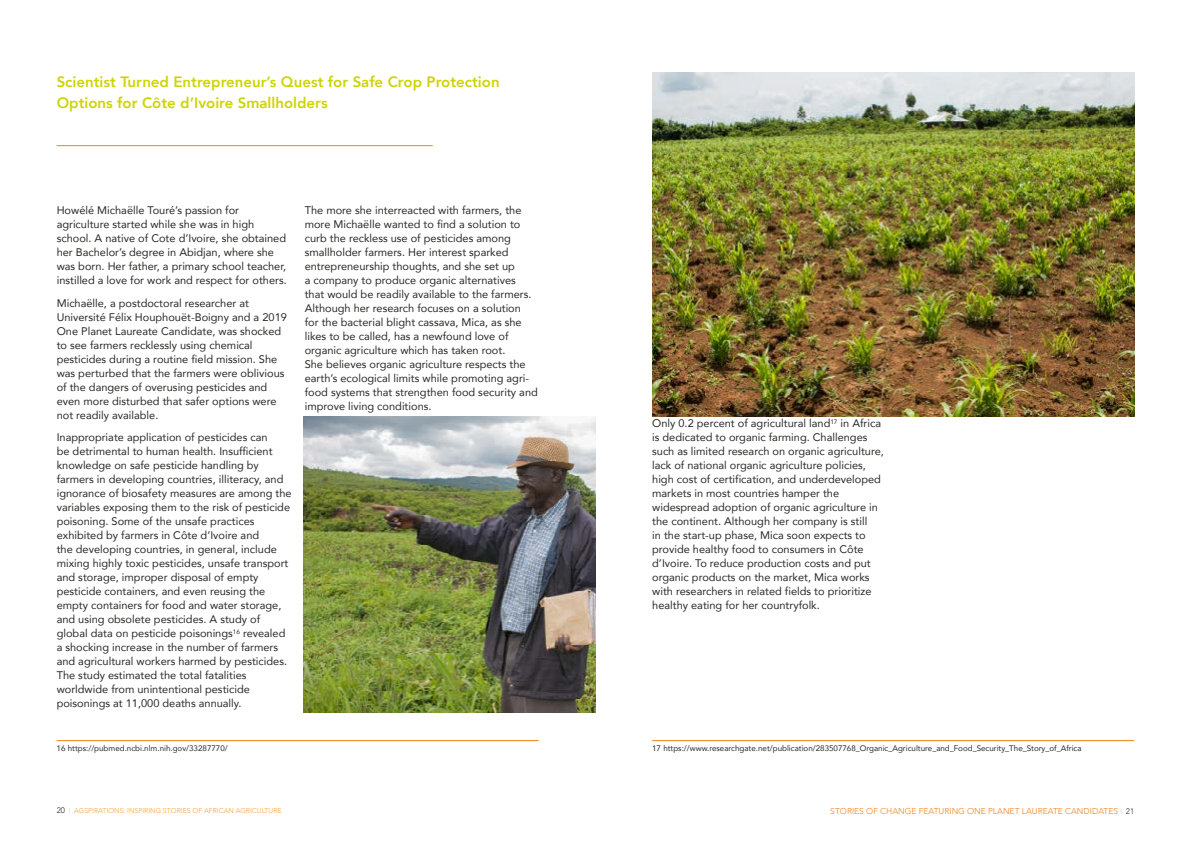
<style>
.page{position:relative;width:1191px;height:842px;background:#fff}
.page>*{position:absolute;margin:0;border:0;box-sizing:border-box;transform-origin:0 0}
.t1{font:800 15px/21px "Avenir";color:#cdd500}
.t2{font:11px/14px "Avenir";color:#282827}
.t3{font:300 8.5px "Avenir";color:#f0821a}
.t4{font:8px "Avenir";color:#282827}
.t5{font:300 7px "Avenir";color:#f6a140}
.s1{font-size:8px;color:#282827}
.s2{color:#c6c6c6}
.s3{font-size:7px;color:#c6c6c6}
</style>
<div class="page">
<img style="left:652px;top:72px;width:482px;height:344px">
<img style="left:304px;top:416px;width:291px;height:296px">
<hr style="left:57px;top:145px;width:376px;height:1px;background:#f18700">
<hr style="left:57px;top:740px;width:481px;height:1px;background:#f0821a">
<hr style="left:652px;top:740px;width:482px;height:1px;background:#f0821a">
<h1 class="t1" style="left:57px;top:71px;width:444px">Scientist Turned Entrepreneur’s Quest for Safe Crop Protection<br>Options for Côte d’Ivoire Smallholders</h1>
<p class="t2" style="left:57px;top:203px;width:231px">Howélé Michaëlle Touré’s passion for agriculture started while she was in high school. A native of Cote d’Ivoire, she obtained her Bachelor’s degree in Abidjan, where she was born. Her father, a primary school teacher, instilled a love for work and respect for others.</p>
<p class="t2" style="left:57px;top:296px;width:232px">Michaëlle, a postdoctoral researcher at Université Félix Houphouët-Boigny and a 2019<br>One Planet Laureate Candidate, was shocked to see farmers recklessly using chemical pesticides during a routine field mission. She was perturbed that the farmers were oblivious of the dangers of overusing pesticides and even more disturbed that safer options were not readily available.</p>
<p class="t2" style="left:57px;top:430px;width:236px">Inappropriate application of pesticides can<br>be detrimental to human health. Insufficient knowledge on safe pesticide handling by farmers in developing countries, illiteracy, and ignorance of biosafety measures are among the variables exposing them to the risk of pesticide poisoning. Some of the unsafe practices exhibited by farmers in Côte d’Ivoire and<br>the developing countries, in general, include mixing highly toxic pesticides, unsafe transport and storage, improper disposal of empty pesticide containers, and even reusing the empty containers for food and water storage, and using obsolete pesticides. A study of global data on pesticide poisonings<sup>16</sup> revealed a shocking increase in the number of farmers and agricultural workers harmed by pesticides.<br>The study estimated the total fatalities worldwide from unintentional pesticide poisonings at 11,000 deaths annually.</p>
<p class="t2" style="left:305px;top:203px;width:235px">The more she interreacted with farmers, the more Michaëlle wanted to find a solution to curb the reckless use of pesticides among smallholder farmers. Her interest sparked entrepreneurship thoughts, and she set up<br>a company to produce organic alternatives that would be readily available to the farmers.<br>Although her research focuses on a solution<br>for the bacterial blight cassava, Mica, as she likes to be called, has a newfound love of organic agriculture which has taken root.<br>She believes organic agriculture respects the earth’s ecological limits while promoting agri&shy;food systems that strengthen food security and improve living conditions.</p>
<p class="t4" style="left:57px;top:742px;width:173px">16 https://pubmed.ncbi.nlm.nih.gov/33287770/</p>
<p class="t2" style="left:652px;top:416px;width:233px">Only 0.2 percent of agricultural land<sup>17</sup> in Africa is dedicated to organic farming. Challenges such as limited research on organic agriculture, lack of national organic agriculture policies, high cost of certification, and underdeveloped markets in most countries hamper the widespread adoption of organic agriculture in the continent. Although her company is still<br>in the start-up phase, Mica soon expects to provide healthy food to consumers in Côte d’Ivoire. To reduce production costs and put organic products on the market, Mica works with researchers in related fields to prioritize healthy eating for her countryfolk.</p>
<p class="t4" style="left:652px;top:741px;width:431px">17 https://www.researchgate.net/publication/283507768_Organic_Agriculture_and_Food_Security_The_Story_of_Africa</p>
<p class="t5" style="left:57px;top:806px;width:226px"><span class="s1">20</span> <span class="s2">I</span> AGSPIRATIONS: INSPIRING STORIES OF AFRICAN AGRICULTURE</p>
<p class="t3" style="left:830px;top:806px;width:305px">STORIES OF CHANGE FEATURING ONE PLANET LAUREATE CANDIDATES <span class="s3">I</span> <span class="s1">21</span></p>
</div>
